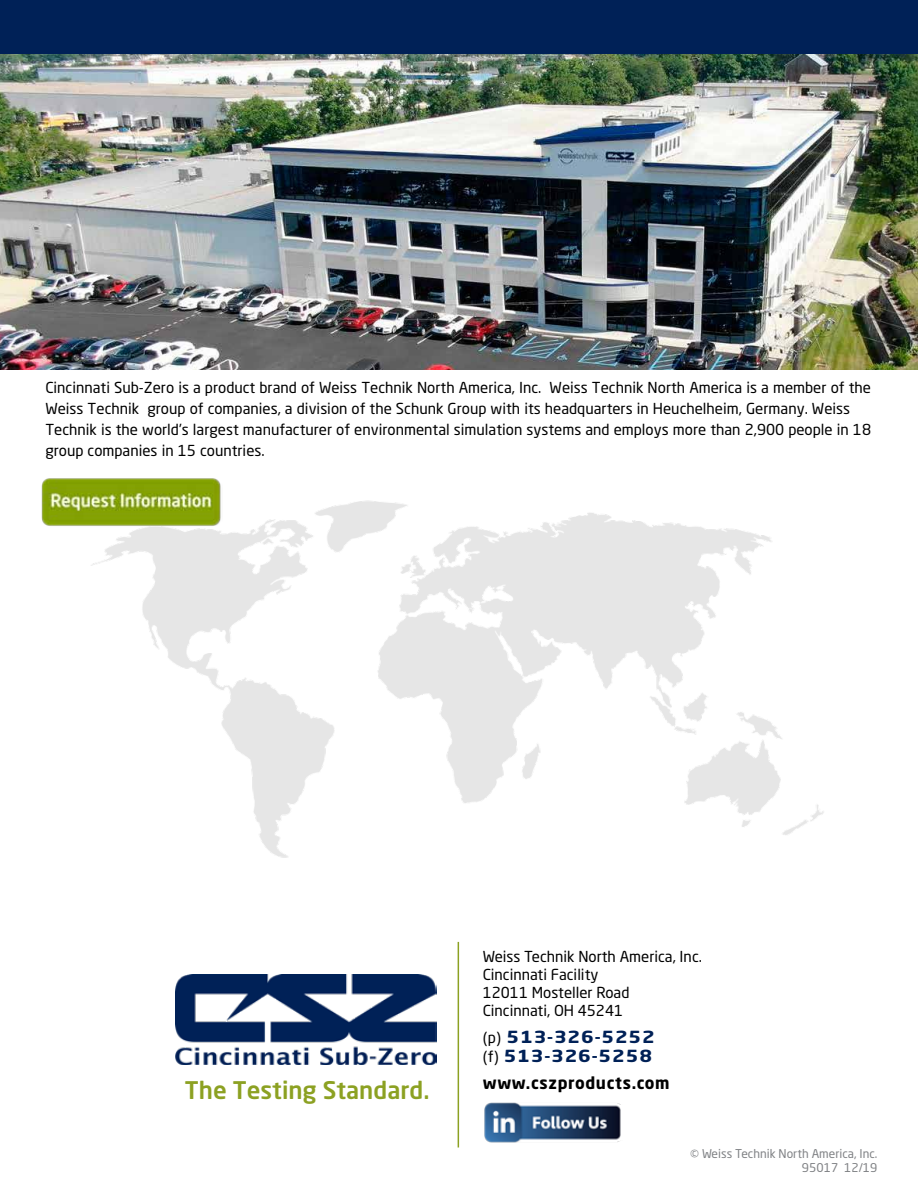
<style>
.page{position:relative;width:918px;height:1188px;background:#fff}
.page>*{position:absolute;margin:0;border:0;box-sizing:border-box;transform-origin:0 0}
.t1{font:500 24px "Neo Sans Std";color:#8ca122}
.t2{font:700 16.5px "Neo Sans Std";letter-spacing:.04em;color:#002157;scale:1.2 1}
.t3{font:700 16.5px "Neo Sans Std";letter-spacing:.04em;color:#000}
.t4{font:15px/21px "Neo Sans Std";color:#000}
.t5{font:12px/14.4px "Neo Sans Std";color:#808285;text-align:right}
.s1{font-weight:400;font-size:15px;color:#000}
</style>
<div class="page">
<hr style="left:458px;top:942px;width:1px;height:205px;background:#8ca122">
<img style="left:0;top:54px;width:918px;height:315px">
<div style="left:0;top:0;width:918px;height:54px;background:#002157"></div>
<img style="left:91px;top:500px;width:733px;height:358px">
<img style="left:41px;top:478px;width:182px;height:49px">
<img style="left:175px;top:974px;width:261px;height:91px">
<img style="left:484px;top:1102px;width:137px;height:41px">
<p class="t4" style="left:45px;top:377px;width:827px">Cincinnati Sub-Zero is a product brand of Weiss Technik North America, Inc. Weiss Technik North America is a member of the Weiss Technik group of companies, a division of the Schunk Group with its headquarters in Heuchelheim, Germany. Weiss Technik is the world’s largest manufacturer of environmental simulation systems and employs more than 2,900 people in 18 group companies in 15 countries.</p>
<p class="t1" style="left:185px;top:1075px;width:246px">The Testing Standard.</p>
<p class="t4" style="left:483px;top:946px;width:221px">Weiss Technik North America, Inc.</p>
<p class="t4" style="left:483px;top:965px;width:148px;line-height:18px">Cincinnati Facility<br>12011 Mosteller Road<br>Cincinnati, OH 45241</p>
<p class="t2" style="left:483px;top:1026px;width:145px"><span class="s1">(p)</span> 513-326-5252</p>
<p class="t2" style="left:483px;top:1046px;width:143px"><span class="s1">(f)</span> 513-326-5258</p>
<h4 class="t3" style="left:483px;top:1072px;width:188px">www.cszproducts.com</h4>
<p class="t5" style="left:690px;top:1146px;width:189px">© Weiss Technik North America, Inc.<br>95017 12/19</p>
</div>
